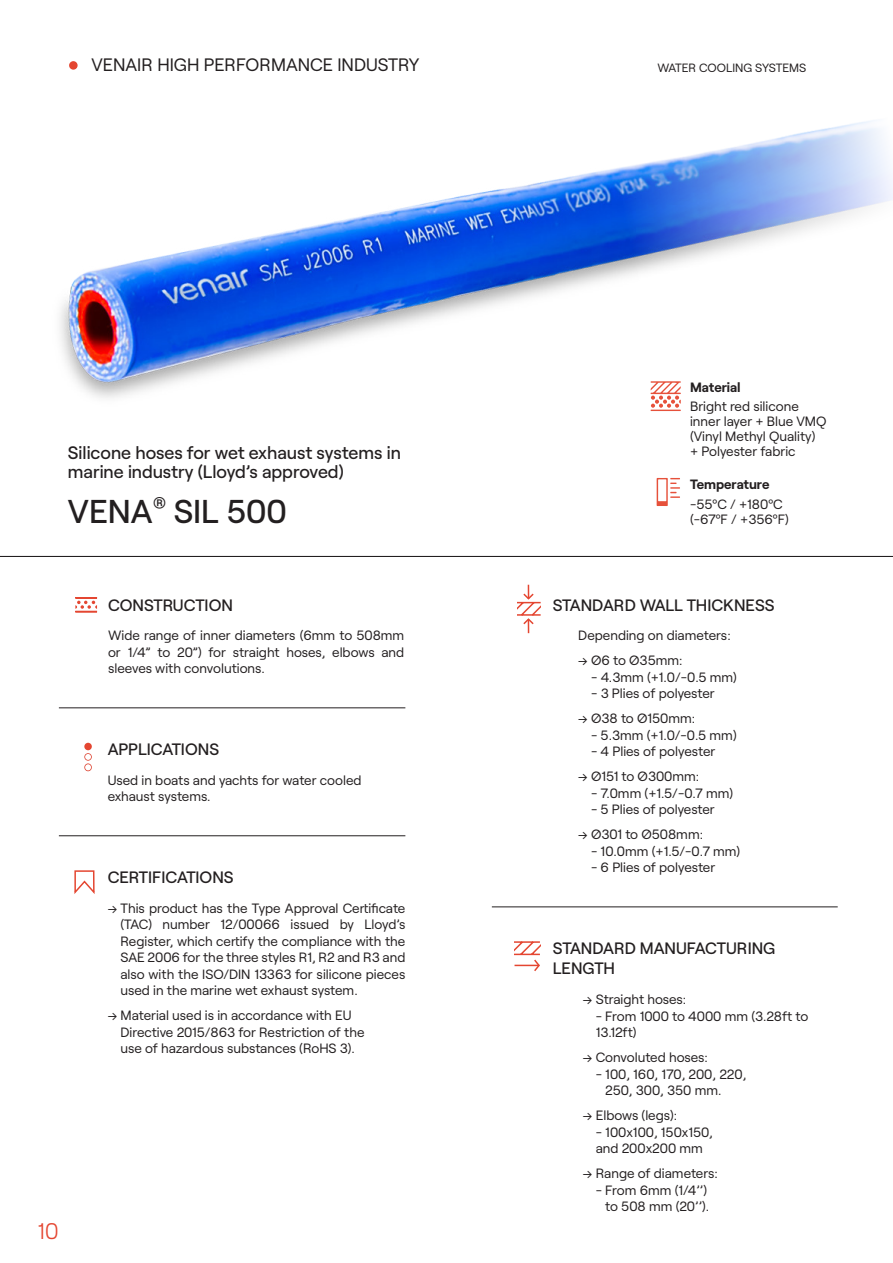
<style>
.page{position:relative;width:893px;height:1263px;background:#fff}
.page>*{position:absolute;margin:0;border:0;box-sizing:border-box;transform-origin:0 0}
.t1{font:500 33px "Roobert";color:#231f20}
.t2{font:300 22.5px "Roobert";color:#e44631}
.t3{font:500 18px/19.5px "Roobert";color:#231f20}
.t4{font:18px "Roobert";color:#231f20}
.t5{font:500 16.5px "Roobert";color:#231f20}
.t6{font:13.5px/16.5px "Roobert";color:#231f20}
.t7{font:700 13.5px "Roobert";color:#231f20}
.t8{font:12px "Roobert";color:#231f20}
</style>
<div class="page">
<img style="left:60px;top:120px;width:833px;height:386px">
<hr style="left:59px;top:707px;width:346px;height:1px;background:#231f20">
<hr style="left:59px;top:835px;width:346px;height:1px;background:#231f20">
<hr style="left:492px;top:906px;width:346px;height:1px;background:#231f20">
<hr style="left:0;top:556px;width:893px;height:1px;background:#231f20">
<div style="left:69px;top:61px;width:9px;height:9px;background:#e44631;border-radius:50%"></div>
<svg style="left:650px;top:381px;width:31px;height:30px"></svg>
<svg style="left:657px;top:478px;width:23px;height:28px"></svg>
<svg style="left:75px;top:597px;width:22px;height:15px"></svg>
<svg style="left:517px;top:585px;width:24px;height:48px"></svg>
<div style="left:84px;top:743px;width:8px;height:7px;background:#e44631;border-radius:50%"></div>
<svg style="left:84px;top:753px;width:8px;height:18px"></svg>
<svg style="left:74px;top:870px;width:21px;height:24px"></svg>
<svg style="left:514px;top:941px;width:27px;height:31px"></svg>
<p class="t4" style="left:92px;top:51px;width:329px">VENAIR HIGH PERFORMANCE INDUSTRY</p>
<p class="t8" style="left:658px;top:58px;width:150px">WATER COOLING SYSTEMS</p>
<p class="t3" style="left:68px;top:441px;width:335px">Silicone hoses for wet exhaust systems in marine industry (Lloyd’s approved)</p>
<p class="t1" style="left:68px;top:486px;width:221px">VENA<sup>®</sup> SIL 500</p>
<p class="t5" style="left:108px;top:593px;width:126px">CONSTRUCTION</p>
<p class="t6" style="left:108px;top:626px;width:298px;text-align:justify">Wide range of inner diameters (6mm to 508mm or 1/4” to 20”) for straight hoses, elbows and sleeves with convolutions.</p>
<p class="t5" style="left:108px;top:737px;width:113px">APPLICATIONS</p>
<p class="t6" style="left:108px;top:771px;width:255px">Used in boats and yachts for water cooled exhaust systems.</p>
<p class="t5" style="left:108px;top:865px;width:127px">CERTIFICATIONS</p>
<p class="t6" style="left:121px;top:899px;width:286px;text-align:justify;text-indent:-13px">→ This product has the Type Approval Certificate (TAC) number 12/00066 issued by Lloyd’s Register, which certify the compliance with the SAE 2006 for the three styles R1, R2 and R3 and also with the ISO/DIN 13363 for silicone pieces used in the marine wet exhaust system.</p>
<p class="t6" style="left:121px;top:1006px;width:246px;text-indent:-13px">→ Material used is in accordance with EU<br>Directive 2015/863 for Restriction of the use of hazardous substances (RoHS 3).</p>
<p class="t2" style="left:38px;top:1214px;width:23px">10</p>
<p class="t7" style="left:690px;top:377px;width:52px">Material</p>
<p class="t6" style="left:690px;top:397px;width:110px">Bright red silicone</p>
<p class="t6" style="left:690px;top:412px;width:138px">inner layer + Blue VMQ</p>
<p class="t6" style="left:690px;top:427px;width:127px">(Vinyl Methyl Quality)</p>
<p class="t6" style="left:690px;top:442px;width:107px">+ Polyester fabric</p>
<p class="t7" style="left:690px;top:474px;width:81px">Temperature</p>
<p class="t6" style="left:690px;top:495px;width:94px">-55ºC / +180ºC</p>
<p class="t6" style="left:690px;top:510px;width:100px">(-67ºF / +356ºF)</p>
<p class="t5" style="left:553px;top:593px;width:223px">STANDARD WALL THICKNESS</p>
<p class="t6" style="left:578px;top:626px;width:154px">Depending on diameters:</p>
<p class="t6" style="left:578px;top:651px;width:106px">→ Ø6 to Ø35mm:</p>
<p class="t6" style="left:591px;top:668px;width:147px">- 4.3mm (+1.0/-0.5 mm)</p>
<p class="t6" style="left:591px;top:684px;width:125px">- 3 Plies of polyester</p>
<p class="t6" style="left:578px;top:709px;width:118px">→ Ø38 to Ø150mm:</p>
<p class="t6" style="left:591px;top:726px;width:147px">- 5.3mm (+1.0/-0.5 mm)</p>
<p class="t6" style="left:591px;top:742px;width:126px">- 4 Plies of polyester</p>
<p class="t6" style="left:578px;top:767px;width:122px">→ Ø151 to Ø300mm:</p>
<p class="t6" style="left:591px;top:784px;width:144px">- 7.0mm (+1.5/-0.7 mm)</p>
<p class="t6" style="left:591px;top:800px;width:125px">- 5 Plies of polyester</p>
<p class="t6" style="left:578px;top:825px;width:126px">→ Ø301 to Ø508mm:</p>
<p class="t6" style="left:591px;top:842px;width:151px">- 10.0mm (+1.5/-0.7 mm)</p>
<p class="t6" style="left:591px;top:858px;width:126px">- 6 Plies of polyester</p>
<p class="t5" style="left:553px;top:936px;width:224px">STANDARD MANUFACTURING</p>
<p class="t5" style="left:553px;top:955px;width:64px">LENGTH</p>
<p class="t6" style="left:583px;top:990px;width:105px">→ Straight hoses:</p>
<p class="t6" style="left:596px;top:1007px;width:214px">- From 1000 to 4000 mm (3.28ft to<br>13.12ft)</p>
<p class="t6" style="left:583px;top:1048px;width:127px">→ Convoluted hoses:</p>
<p class="t6" style="left:605px;top:1065px;width:143px;text-indent:-10px">- 100, 160, 170, 200, 220,<br>250, 300, 350 mm.</p>
<p class="t6" style="left:583px;top:1106px;width:96px">→ Elbows (legs):</p>
<p class="t6" style="left:596px;top:1123px;width:119px">- 100x100, 150x150, and 200x200 mm</p>
<p class="t6" style="left:583px;top:1164px;width:136px">→ Range of diameters:</p>
<p class="t6" style="left:596px;top:1181px;width:115px;text-align:right">- From 6mm (1/4’’) to 508 mm (20’’).</p>
</div>
